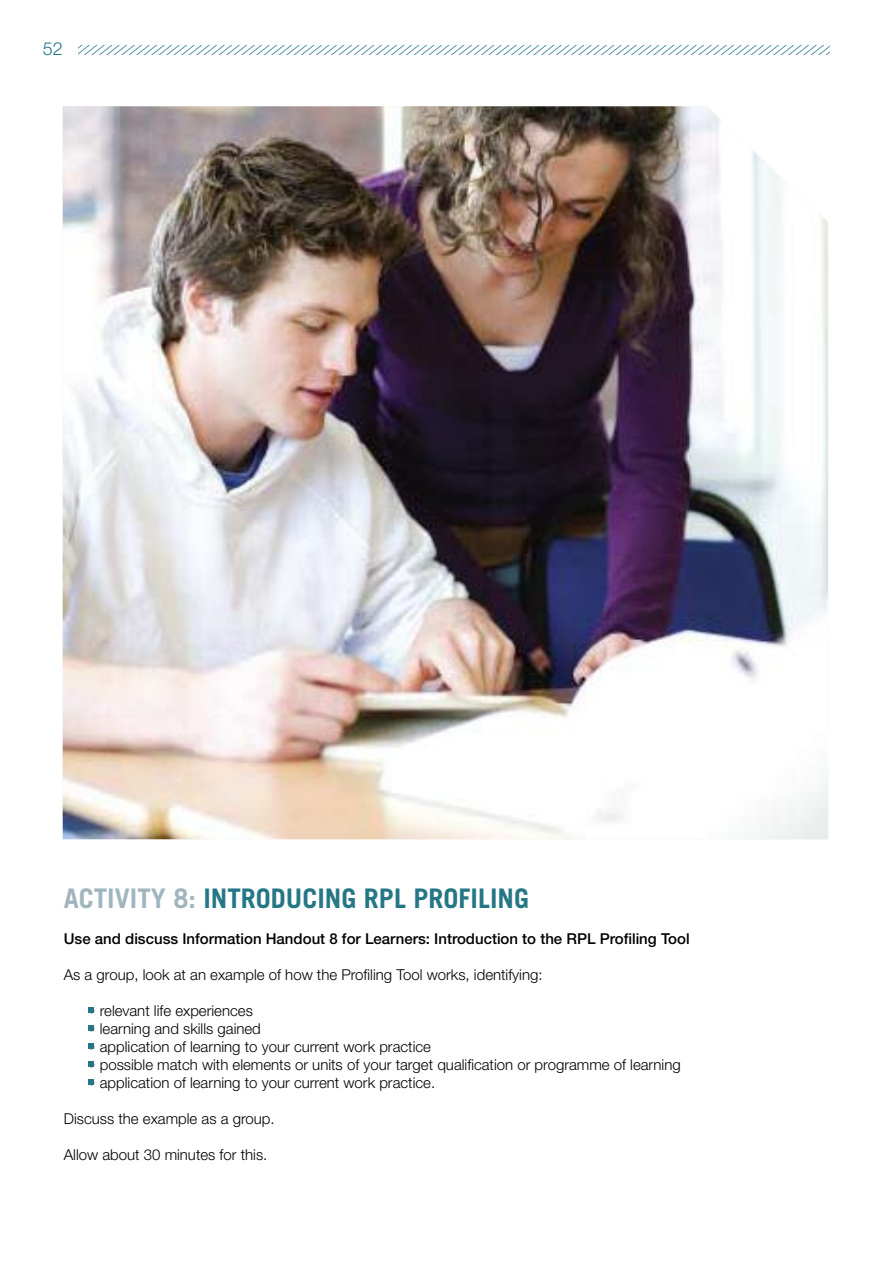
<style>
.page{position:relative;width:893px;height:1263px;background:#fff}
.page>*{position:absolute;margin:0;border:0;box-sizing:border-box;transform-origin:0 0}
.t1{font:700 27px "Trade Gothic LT Std";color:#257786}
.t2{font:italic 300 22.5px "Helvetica Neue LT Std";color:#257786}
.t3{font:300 18px "Helvetica Neue LT Std";color:#257786}
.t4{font:300 15px "Helvetica Neue LT Std";color:#000}
.t5{font:500 15px "Helvetica Neue LT Std";color:#000}
.s1{color:#a0b5be}
</style>
<div class="page">
<svg style="left:89px;top:1007px;width:5px;height:6px"></svg>
<svg style="left:89px;top:1025px;width:5px;height:6px"></svg>
<svg style="left:89px;top:1043px;width:5px;height:6px"></svg>
<svg style="left:89px;top:1061px;width:5px;height:6px"></svg>
<svg style="left:89px;top:1079px;width:5px;height:6px"></svg>
<img style="left:63px;top:106px;width:765px;height:733px">
<h2 class="t2" style="left:-3px;top:37px;width:870px">/////////////////////////////////////////////////////////////////////////////////////////////////////////////////</h2>
<p class="t3" style="left:43px;top:38px;width:22px">52</p>
<h1 class="t1" style="left:64px;top:881px;width:467px"><span class="s1">ACTIVITY 8:</span> INTRODUCING RPL PROFILING</h1>
<p class="t5" style="left:64px;top:929px;width:627px">Use and discuss Information Handout 8 for Learners: Introduction to the RPL Profiling Tool</p>
<p class="t4" style="left:64px;top:965px;width:480px">As a group, look at an example of how the Profiling Tool works, identifying:</p>
<p class="t4" style="left:88px;top:1001px;width:167px">• relevant life experiences</p>
<p class="t4" style="left:88px;top:1019px;width:175px">• learning and skills gained</p>
<p class="t4" style="left:88px;top:1037px;width:345px">• application of learning to your current work practice</p>
<p class="t4" style="left:88px;top:1055px;width:594px">• possible match with elements or units of your target qualification or programme of learning</p>
<p class="t4" style="left:88px;top:1073px;width:349px">• application of learning to your current work practice.</p>
<p class="t4" style="left:64px;top:1109px;width:212px">Discuss the example as a group.</p>
<p class="t4" style="left:64px;top:1145px;width:205px">Allow about 30 minutes for this.</p>
</div>
